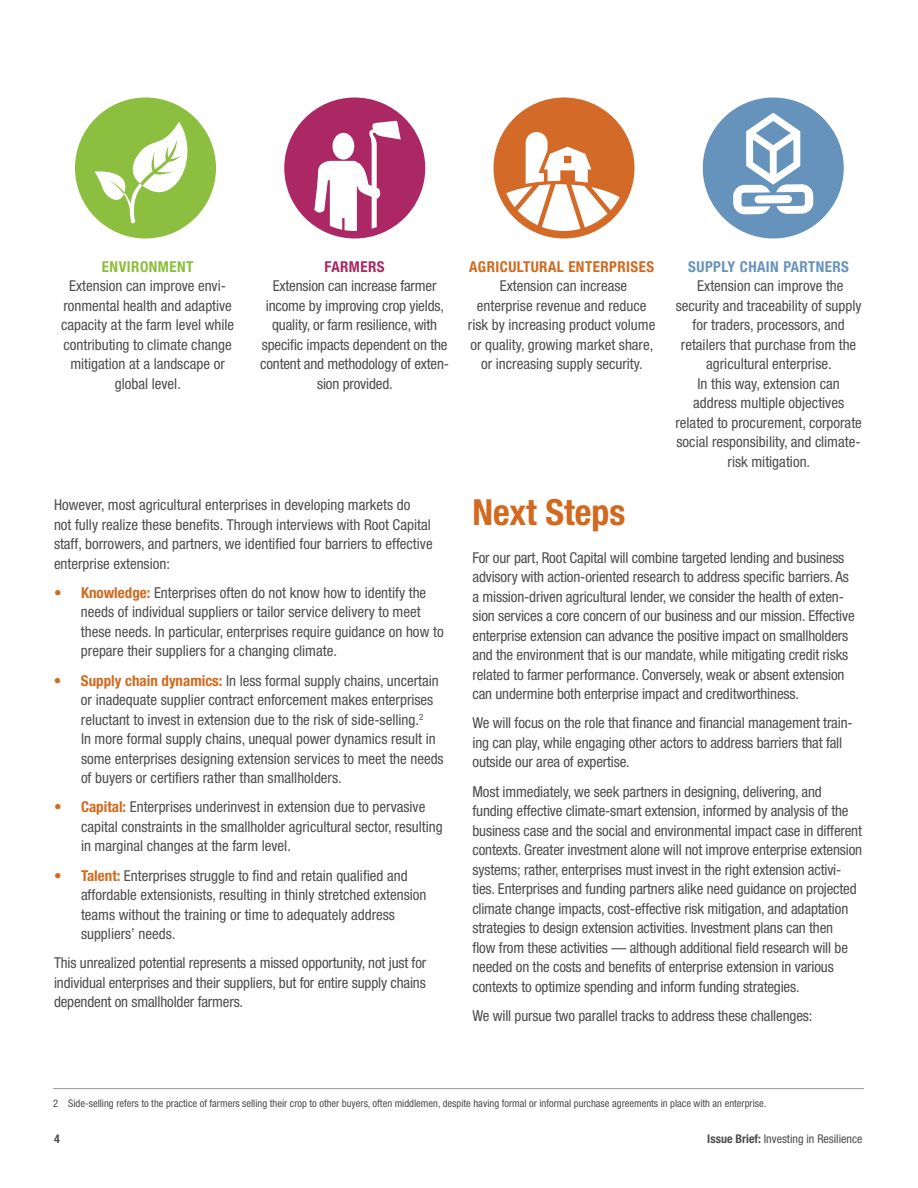
<style>
.page{position:relative;width:918px;height:1188px;background:#fff}
.page>*{position:absolute;margin:0;border:0;box-sizing:border-box;transform-origin:0 0}
.t1{font:700 condensed 36px "Helvetica Neue";color:#d2691e}
.t2{font:condensed 15px/19.5px "Helvetica Neue";color:#4d4d4f}
.t3{font:700 condensed 15px "Helvetica Neue";letter-spacing:.03em;color:#d2691e}
.t4{font:700 condensed 15px "Helvetica Neue";letter-spacing:.03em;color:#6693bc}
.t5{font:700 condensed 15px "Helvetica Neue";letter-spacing:.03em;color:#8cbe3c}
.t6{font:700 condensed 15px "Helvetica Neue";letter-spacing:.03em;color:#aa2864}
.t7{font:condensed 12px "Helvetica Neue";color:#4d4d4f}
.t8{font:700 condensed 12px "Helvetica Neue";color:#4d4d4f}
.t9{font:condensed 10.5px "Helvetica Neue";color:#4d4d4f}
.s1{font-weight:700;color:#d2691e}
.s2{font-weight:700}
</style>
<div class="page">
<hr style="left:53px;top:1088px;width:811px;height:1px;background:#949698">
<div style="left:494px;top:98px;width:141px;height:140px;background:#d36a28;border-radius:50%"></div>
<svg style="left:501px;top:132px;width:126px;height:99px"></svg>
<div style="left:284px;top:98px;width:141px;height:140px;background:#ab2865;border-radius:50%"></div>
<div style="left:75px;top:98px;width:141px;height:140px;background:#8cbe3f;border-radius:50%"></div>
<div style="left:703px;top:98px;width:141px;height:140px;background:#6693bc;border-radius:50%"></div>
<svg style="left:733px;top:113px;width:80px;height:101px"></svg>
<svg style="left:95px;top:122px;width:96px;height:103px"></svg>
<svg style="left:314px;top:121px;width:87px;height:110px"></svg>
<p class="t5" style="left:102px;top:257px;width:93px">ENVIRONMENT</p>
<p class="t2" style="left:61px;top:276px;width:175px;text-align:center">Extension can improve envi&shy;ronmental health and adaptive capacity at the farm level while contributing to climate change mitigation at a landscape or global level.</p>
<p class="t6" style="left:325px;top:257px;width:62px">FARMERS</p>
<p class="t2" style="left:260px;top:276px;width:191px;text-align:center">Extension can increase farmer income by improving crop yields, quality, or farm resilience, with specific impacts dependent on the content and methodology of exten&shy;sion provided.</p>
<p class="t2" style="left:54px;top:495px;width:380px">However, most agricultural enterprises in developing markets do<br>not fully realize these benefits. Through interviews with Root Capital staff, borrowers, and partners, we identified four barriers to effective enterprise extension:</p>
<p class="t2" style="left:81px;top:583px;width:364px;text-indent:-27px"><span class="s1">• Knowledge:</span> Enterprises often do not know how to identify the needs of individual suppliers or tailor service delivery to meet these needs. In particular, enterprises require guidance on how to prepare their suppliers for a changing climate.</p>
<p class="t2" style="left:81px;top:671px;width:364px;text-indent:-27px"><span class="s1">• Supply chain dynamics:</span> In less formal supply chains, uncertain or inadequate supplier contract enforcement makes enterprises reluctant to invest in extension due to the risk of side-selling.<sup>2<br></sup>In more formal supply chains, unequal power dynamics result in some enterprises designing extension services to meet the needs of buyers or certifiers rather than smallholders.</p>
<p class="t2" style="left:81px;top:797px;width:363px;text-indent:-27px"><span class="s1">• Capital:</span> Enterprises underinvest in extension due to pervasive capital constraints in the smallholder agricultural sector, resulting in marginal changes at the farm level.</p>
<p class="t2" style="left:81px;top:866px;width:347px;text-indent:-27px"><span class="s1">• Talent:</span> Enterprises struggle to find and retain qualified and affordable extensionists, resulting in thinly stretched extension teams without the training or time to adequately address suppliers’ needs.</p>
<p class="t2" style="left:54px;top:953px;width:374px;text-align:justify">This unrealized potential represents a missed opportunity, not just for individual enterprises and their suppliers, but for entire supply chains dependent on smallholder farmers.</p>
<p class="t3" style="left:469px;top:257px;width:187px">AGRICULTURAL ENTERPRISES</p>
<p class="t2" style="left:468px;top:276px;width:189px;text-align:center">Extension can increase<br>enterprise revenue and reduce risk by increasing product volume or quality, growing market share, or increasing supply security.</p>
<p class="t4" style="left:688px;top:257px;width:162px">SUPPLY CHAIN PARTNERS</p>
<p class="t2" style="left:675px;top:276px;width:188px;text-align:center">Extension can improve the security and traceability of supply for traders, processors, and retailers that purchase from the agricultural enterprise.<br>In this way, extension can address multiple objectives related to procurement, corporate social responsibility, and climate&shy;risk mitigation.</p>
<h1 class="t1" style="left:472px;top:491px;width:154px">Next Steps</h1>
<p class="t2" style="left:472px;top:548px;width:384px">For our part, Root Capital will combine targeted lending and business advisory with action-oriented research to address specific barriers. As a mission-driven agricultural lender, we consider the health of exten&shy;sion services a core concern of our business and our mission. Effective enterprise extension can advance the positive impact on smallholders and the environment that is our mandate, while mitigating credit risks related to farmer performance. Conversely, weak or absent extension can undermine both enterprise impact and creditworthiness.</p>
<p class="t2" style="left:472px;top:713px;width:382px">We will focus on the role that finance and financial management train&shy;ing can play, while engaging other actors to address barriers that fall outside our area of expertise.</p>
<p class="t2" style="left:472px;top:782px;width:391px">Most immediately, we seek partners in designing, delivering, and funding effective climate-smart extension, informed by analysis of the business case and the social and environmental impact case in different contexts. Greater investment alone will not improve enterprise extension systems; rather, enterprises must invest in the right extension activi&shy;ties. Enterprises and funding partners alike need guidance on projected climate change impacts, cost-effective risk mitigation, and adaptation strategies to design extension activities. Investment plans can then<br>flow from these activities — although additional field research will be needed on the costs and benefits of enterprise extension in various contexts to optimize spending and inform funding strategies.</p>
<p class="t2" style="left:472px;top:1006px;width:341px">We will pursue two parallel tracks to address these challenges:</p>
<p class="t9" style="left:53px;top:1097px;width:715px">2 Side-selling refers to the practice of farmers selling their crop to other buyers, often middlemen, despite having formal or informal purchase agreements in place with an enterprise.</p>
<p class="t8" style="left:54px;top:1132px;width:7px">4</p>
<p class="t7" style="left:707px;top:1132px;width:157px"><span class="s2">Issue Brief:</span> Investing in Resilience</p>
</div>
